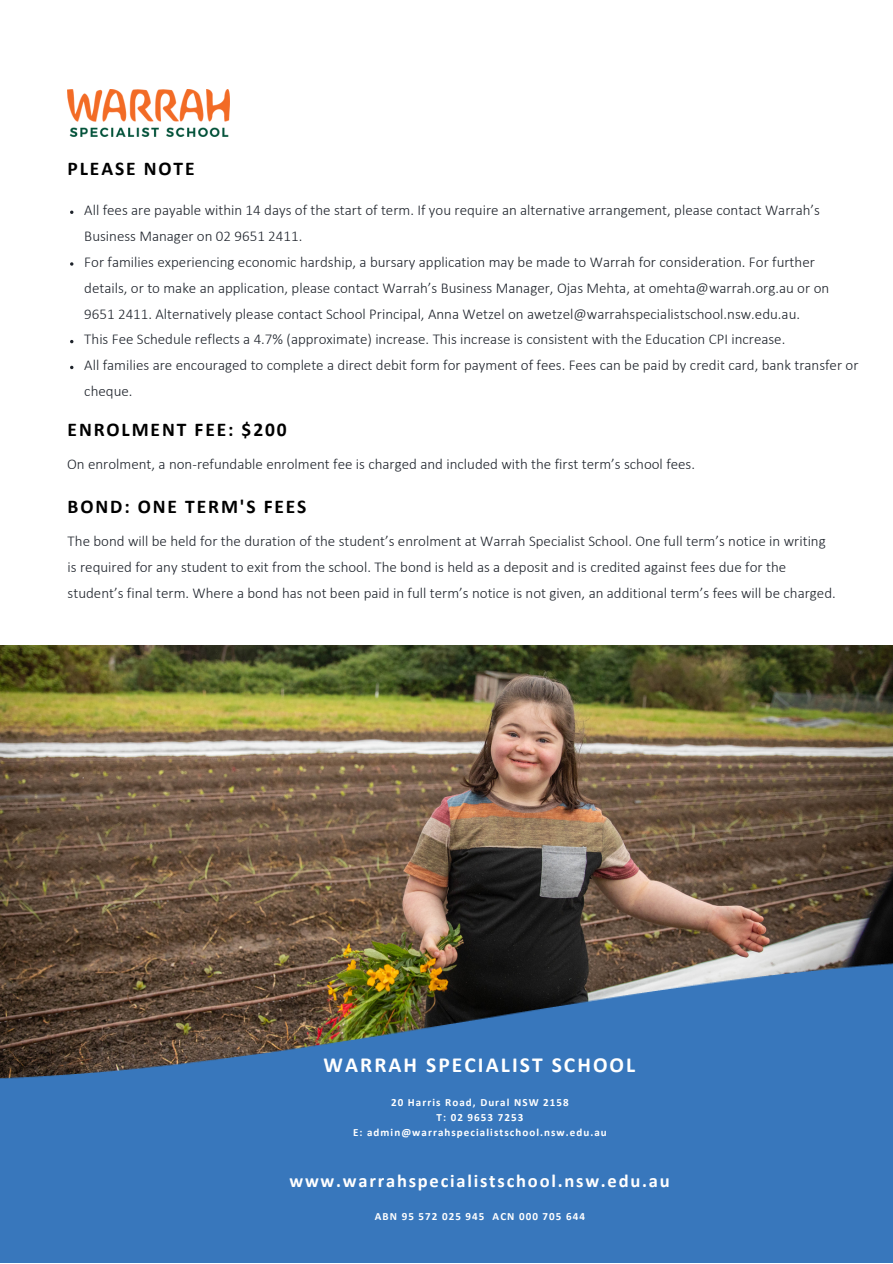
<style>
.page{position:relative;width:893px;height:1264px;background:#fff}
.page>*{position:absolute;margin:0;border:0;box-sizing:border-box;transform-origin:0 0}
.t1{font:700 21.45px "Calibri";letter-spacing:.095em;color:#fff}
.t2{font:700 19.5px "Calibri";letter-spacing:.095em;color:#000}
.t3{font:700 18.45px "Calibri";letter-spacing:.095em;color:#fff}
.t4{font:300 15px/25.8px "Calibri";color:#1e232b}
.t5{font:700 10.95px/14.7px "Calibri";letter-spacing:.095em;color:#fff;text-align:center}
</style>
<div class="page">
<svg style="left:70px;top:136px;width:28px;height:1px"></svg>
<img style="left:68px;top:89px;width:161px;height:47px">
<img style="left:0;top:646px;width:892px;height:312px">
<img style="left:0;top:958px;width:892px;height:304px">
<svg style="left:70px;top:210px;width:3px;height:4px"></svg>
<svg style="left:70px;top:262px;width:3px;height:4px"></svg>
<h2 class="t2" style="left:68px;top:160px;width:128px">PLEASE NOTE</h2>
<p class="t4" style="left:84px;top:198px;width:775px">All fees are payable within 14 days of the start of term. If you require an alternative arrangement, please contact Warrah’s Business Manager on 02 9651 2411.<br>For families experiencing economic hardship, a bursary application may be made to Warrah for consideration. For further details, or to make an application, please contact Warrah’s Business Manager, Ojas Mehta, at omehta@warrah.org.au or on 9651 2411. Alternatively please contact School Principal, Anna Wetzel on awetzel@warrahspecialistschool.nsw.edu.au.<br>This Fee Schedule reflects a 4.7% (approximate) increase. This increase is consistent with the Education CPI increase.<br>All families are encouraged to complete a direct debit form for payment of fees. Fees can be paid by credit card, bank transfer or cheque.</p>
<h2 class="t2" style="left:68px;top:421px;width:220px">ENROLMENT FEE: $200</h2>
<p class="t4" style="left:67px;top:452px;width:629px">On enrolment, a non-refundable enrolment fee is charged and included with the first term’s school fees.</p>
<h2 class="t2" style="left:68px;top:498px;width:240px">BOND: ONE TERM'S FEES</h2>
<p class="t4" style="left:68px;top:530px;width:769px">The bond will be held for the duration of the student’s enrolment at Warrah Specialist School. One full term’s notice in writing is required for any student to exit from the school. The bond is held as a deposit and is credited against fees due for the student’s final term. Where a bond has not been paid in full term’s notice is not given, an additional term’s fees will be charged.</p>
<h1 class="t1" style="left:323px;top:1056px;width:313px">WARRAH SPECIALIST SCHOOL</h1>
<p class="t5" style="left:353px;top:1096px;width:255px">20 Harris Road, Dural NSW 2158<br>T: 02 9653 7253<br>E: admin@warrahspecialistschool.nsw.edu.au</p>
<p class="t3" style="left:289px;top:1173px;width:382px">www.warrahspecialistschool.nsw.edu.au</p>
<p class="t5" style="left:375px;top:1210px;width:211px">ABN 95 572 025 945 ACN 000 705 644</p>
</div>
